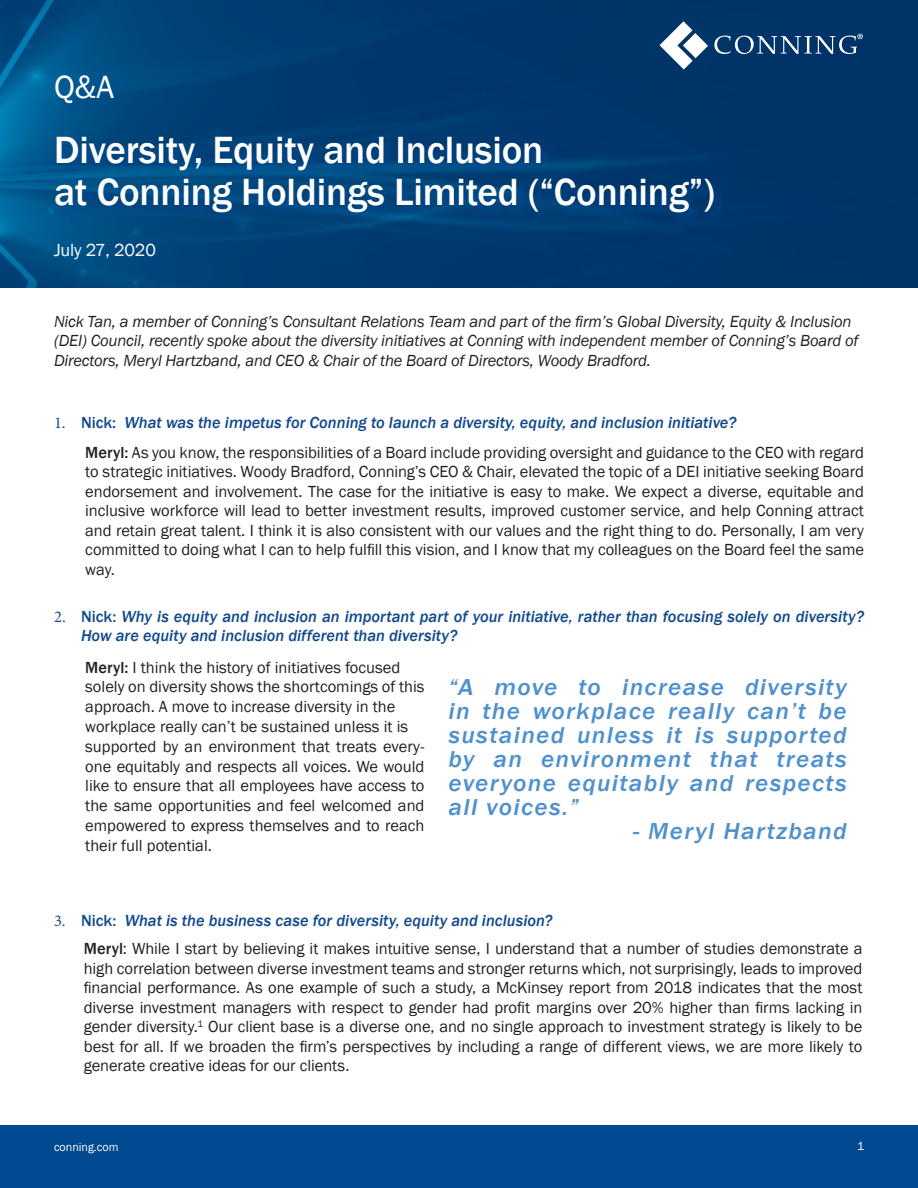
<style>
.page{position:relative;width:918px;height:1188px;background:#fff}
.page>*{position:absolute;margin:0;border:0;box-sizing:border-box;transform-origin:0 0}
.t1{font:500 39px "Franklin Gothic";letter-spacing:-.005em;color:#fff}
.t2{font:33px "Franklin Gothic";color:#fff}
.t3{font:italic 500 23.7px/24px "Franklin Gothic";letter-spacing:.05em;color:#5091cd;text-align:justify;scale:1.07 1}
.t4{font:18px "Franklin Gothic";letter-spacing:-.01em;color:#fff}
.t5{font:16.65px "Myriad Pro";color:#fff}
.t6{font:16.5px/19.5px "Franklin Gothic";color:#231f20;text-align:justify}
.t7{font:italic 500 16.5px/19.5px "Franklin Gothic";color:#124a8e}
.t8{font:italic 16.5px/19.5px "Franklin Gothic";letter-spacing:-.01em;color:#231f20}
.t9{font:12px "Franklin Gothic";color:#fff}
.s1{font-family:"Minion Pro";font-weight:400;font-style:normal}
.s2{font-style:normal}
.s3{font-weight:500}
</style>
<div class="page">
<img style="left:0;top:0;width:918px;height:287px">
<div style="left:56px;top:76px;width:70px;height:40px;background:#00528a"></div>
<svg style="left:714px;top:36px;width:143px;height:18px;background:#3c638b"></svg>
<svg style="left:660px;top:21px;width:48px;height:49px"></svg>
<div style="left:56px;top:138px;width:670px;height:87px;background:#014990;opacity:.75"></div>
<div style="left:55px;top:244px;width:113px;height:27px;background:#004b81"></div>
<div style="left:0;top:1126px;width:918px;height:62px;background:#014990"></div>
<p class="t2" style="left:54px;top:66px;width:62px">Q&amp;A</p>
<p class="t1" style="left:54px;top:126px;width:491px">Diversity, Equity and Inclusion</p>
<p class="t1" style="left:54px;top:168px;width:662px">at Conning Holdings Limited (“Conning”)</p>
<p class="t4" style="left:54px;top:238px;width:103px">July 27, 2020</p>
<p class="t5" style="left:857px;top:29px;width:8px">®</p>
<p class="t8" style="left:54px;top:312px;width:806px">Nick Tan, a member of Conning’s Consultant Relations Team and part of the firm’s Global Diversity, Equity &amp; Inclusion (DEI) Council, recently spoke about the diversity initiatives at Conning with independent member of Conning’s Board of<br>Directors, Meryl Hartzband, and CEO &amp; Chair of the Board of Directors, Woody Bradford.</p>
<p class="t7" style="left:54px;top:413px;width:684px"><span class="s1">1.</span> <span class="s2">Nick:</span> What was the impetus for Conning to launch a diversity, equity, and inclusion initiative?</p>
<p class="t6" style="left:85px;top:443px;width:780px"><span class="s3">Meryl:</span> As you know, the responsibilities of a Board include providing oversight and guidance to the CEO with regard to strategic initiatives. Woody Bradford, Conning’s CEO &amp; Chair, elevated the topic of a DEI initiative seeking Board endorsement and involvement. The case for the initiative is easy to make. We expect a diverse, equitable and inclusive workforce will lead to better investment results, improved customer service, and help Conning attract and retain great talent. I think it is also consistent with our values and the right thing to do. Personally, I am very committed to doing what I can to help fulfill this vision, and I know that my colleagues on the Board feel the same way.</p>
<p class="t7" style="left:81px;top:607px;width:785px;text-indent:-27px"><span class="s1">2.</span> <span class="s2">Nick:</span> Why is equity and inclusion an important part of your initiative, rather than focusing solely on diversity?<br>How are equity and inclusion different than diversity?</p>
<p class="t6" style="left:85px;top:658px;width:316px"><span class="s3">Meryl:</span> I think the history of initiatives focused</p>
<p class="t6" style="left:85px;top:677px;width:341px">solely on diversity shows the shortcomings of this approach. A move to increase diversity in the</p>
<p class="t6" style="left:85px;top:717px;width:324px">workplace really can’t be sustained unless it is</p>
<p class="t6" style="left:85px;top:737px;width:341px">supported by an environment that treats every&shy;one equitably and respects all voices. We would like to ensure that all employees have access to the same opportunities and feel welcomed and empowered to express themselves and to reach their full potential.</p>
<p class="t3" style="left:448px;top:675px;width:374px">“A move to increase diversity in the workplace really can’t be sustained unless it is supported by an environment that treats everyone equitably and respects all voices.”</p>
<p class="t3" style="left:633px;top:819px;width:201px">- Meryl Hartzband</p>
<p class="t7" style="left:54px;top:911px;width:500px"><span class="s1">3.</span> <span class="s2">Nick:</span> What is the business case for diversity, equity and inclusion?</p>
<p class="t6" style="left:84px;top:939px;width:780px"><span class="s3">Meryl</span>: While I start by believing it makes intuitive sense, I understand that a number of studies demonstrate a high correlation between diverse investment teams and stronger returns which, not surprisingly, leads to improved financial performance. As one example of such a study, a McKinsey report from 2018 indicates that the most diverse investment managers with respect to gender had profit margins over 20% higher than firms lacking in gender diversity.<sup>1</sup> Our client base is a diverse one, and no single approach to investment strategy is likely to be best for all. If we broaden the firm’s perspectives by including a range of different views, we are more likely to generate creative ideas for our clients.</p>
<p class="t9" style="left:54px;top:1140px;width:66px">conning.com</p>
<p class="t9" style="left:857px;top:1139px;width:9px">1</p>
</div>
